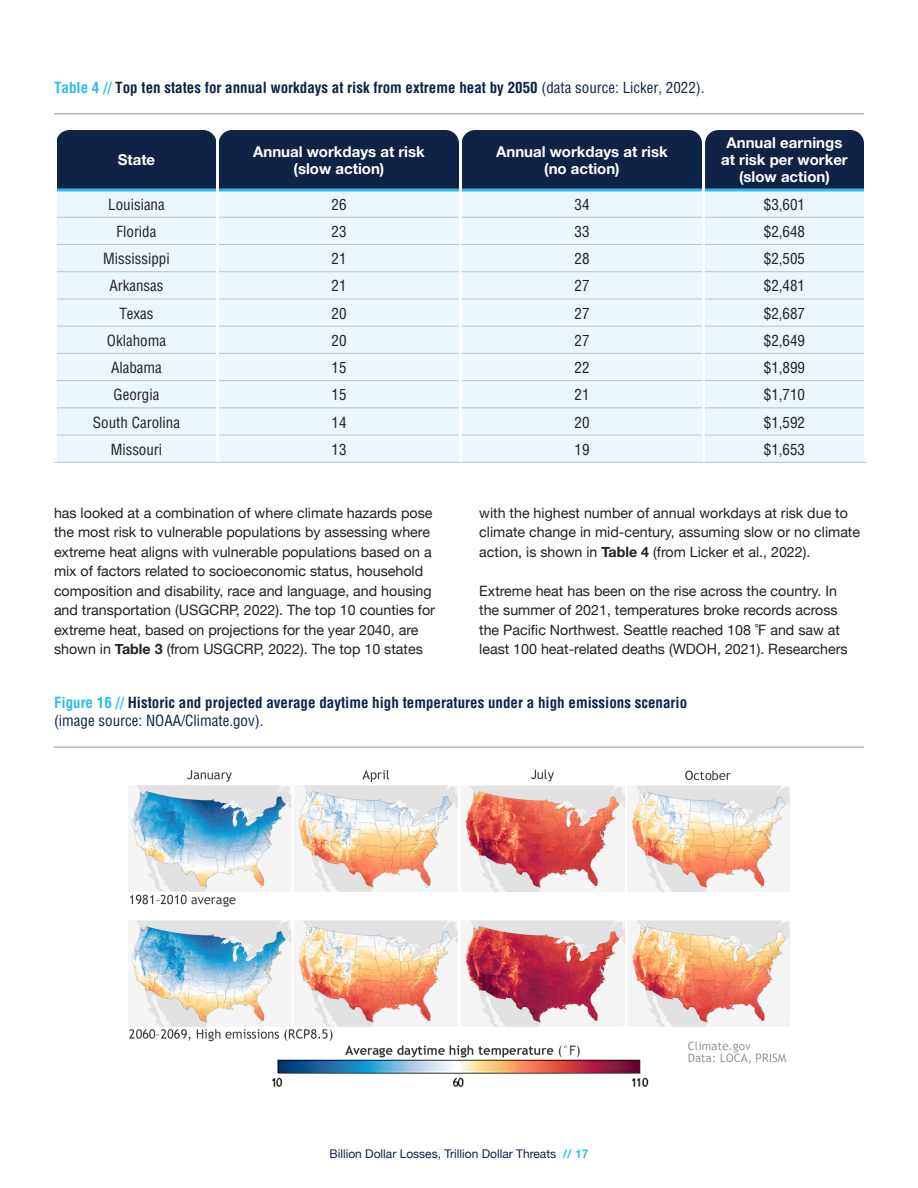
<style>
.page{position:relative;width:918px;height:1188px;background:#fff}
.page>*{position:absolute;margin:0;border:0;box-sizing:border-box;transform-origin:0 0}
.t1{font:700 condensed 15px/18px "Helvetica";color:#0e2345}
.Table_text{font:condensed 15px "Helvetica";color:#231f20}
.Table_HEad{font:700 15px/17.2px "Helvetica Neue LT Std";color:#fff;text-align:center}
.Text{font:14.25px/19.5px "Helvetica Neue";color:#231f20}
.t2{font:12px "Helvetica Neue";color:#0e2345}
.s1{color:#2cbcee}
.s2{font-weight:400}
.s3{font-weight:700}
.s4{font-family:"Helvetica Neue LT Std";font-weight:700;color:#2cbcee}
</style>
<div class="page">
<div style="left:57px;top:130px;width:807px;height:58px;background:#0e2345"></div>
<hr style="left:54px;top:113px;width:810px;height:1px;background:#939598">
<div style="left:57px;top:191px;width:807px;height:271px;background:#ebf7fc"></div>
<hr style="left:57px;top:217px;width:159px;height:1px;background:#c4c2c4">
<hr style="left:219px;top:217px;width:240px;height:1px;background:#c4c2c4">
<hr style="left:462px;top:217px;width:240px;height:1px;background:#c4c2c4">
<hr style="left:705px;top:217px;width:159px;height:1px;background:#c4c2c4">
<hr style="left:57px;top:244px;width:159px;height:1px;background:#c4c2c4">
<hr style="left:219px;top:244px;width:240px;height:1px;background:#c4c2c4">
<hr style="left:462px;top:244px;width:240px;height:1px;background:#c4c2c4">
<hr style="left:705px;top:244px;width:159px;height:1px;background:#c4c2c4">
<hr style="left:57px;top:271px;width:159px;height:1px;background:#c4c2c4">
<hr style="left:219px;top:271px;width:240px;height:1px;background:#c4c2c4">
<hr style="left:462px;top:271px;width:240px;height:1px;background:#c4c2c4">
<hr style="left:705px;top:271px;width:159px;height:1px;background:#c4c2c4">
<hr style="left:57px;top:299px;width:159px;height:1px;background:#c4c2c4">
<hr style="left:219px;top:299px;width:240px;height:1px;background:#c4c2c4">
<hr style="left:462px;top:299px;width:240px;height:1px;background:#c4c2c4">
<hr style="left:705px;top:299px;width:159px;height:1px;background:#c4c2c4">
<hr style="left:57px;top:326px;width:159px;height:1px;background:#c4c2c4">
<hr style="left:219px;top:326px;width:240px;height:1px;background:#c4c2c4">
<hr style="left:462px;top:326px;width:240px;height:1px;background:#c4c2c4">
<hr style="left:705px;top:326px;width:159px;height:1px;background:#c4c2c4">
<hr style="left:57px;top:353px;width:159px;height:1px;background:#c4c2c4">
<hr style="left:219px;top:353px;width:240px;height:1px;background:#c4c2c4">
<hr style="left:462px;top:353px;width:240px;height:1px;background:#c4c2c4">
<hr style="left:705px;top:353px;width:159px;height:1px;background:#c4c2c4">
<hr style="left:57px;top:380px;width:159px;height:1px;background:#c4c2c4">
<hr style="left:219px;top:380px;width:240px;height:1px;background:#c4c2c4">
<hr style="left:462px;top:380px;width:240px;height:1px;background:#c4c2c4">
<hr style="left:705px;top:380px;width:159px;height:1px;background:#c4c2c4">
<hr style="left:57px;top:407px;width:159px;height:1px;background:#c4c2c4">
<hr style="left:219px;top:407px;width:240px;height:1px;background:#c4c2c4">
<hr style="left:462px;top:407px;width:240px;height:1px;background:#c4c2c4">
<hr style="left:705px;top:407px;width:159px;height:1px;background:#c4c2c4">
<hr style="left:57px;top:435px;width:159px;height:1px;background:#c4c2c4">
<hr style="left:219px;top:435px;width:240px;height:1px;background:#c4c2c4">
<hr style="left:462px;top:435px;width:240px;height:1px;background:#c4c2c4">
<hr style="left:705px;top:435px;width:159px;height:1px;background:#c4c2c4">
<hr style="left:54px;top:462px;width:164px;height:1px;background:#c4c2c4">
<hr style="left:218px;top:462px;width:242px;height:1px;background:#c4c2c4">
<hr style="left:460px;top:462px;width:244px;height:1px;background:#c4c2c4">
<hr style="left:704px;top:462px;width:163px;height:1px;background:#c4c2c4">
<hr style="left:57px;top:188px;width:159px;height:3px;background:#2cbcee">
<hr style="left:219px;top:188px;width:240px;height:3px;background:#2cbcee">
<hr style="left:462px;top:188px;width:240px;height:3px;background:#2cbcee">
<hr style="left:705px;top:188px;width:159px;height:3px;background:#2cbcee">
<hr style="left:216px;top:130px;width:3px;height:60px;background:#fff">
<hr style="left:459px;top:130px;width:3px;height:60px;background:#fff">
<hr style="left:702px;top:130px;width:3px;height:60px;background:#fff">
<hr style="left:216px;top:190px;width:3px;height:27px;background:#fff">
<hr style="left:459px;top:190px;width:3px;height:27px;background:#fff">
<hr style="left:702px;top:190px;width:3px;height:27px;background:#fff">
<hr style="left:216px;top:217px;width:3px;height:27px;background:#fff">
<hr style="left:459px;top:217px;width:3px;height:27px;background:#fff">
<hr style="left:702px;top:217px;width:3px;height:27px;background:#fff">
<hr style="left:216px;top:244px;width:3px;height:28px;background:#fff">
<hr style="left:459px;top:244px;width:3px;height:28px;background:#fff">
<hr style="left:702px;top:244px;width:3px;height:28px;background:#fff">
<hr style="left:216px;top:272px;width:3px;height:27px;background:#fff">
<hr style="left:459px;top:272px;width:3px;height:27px;background:#fff">
<hr style="left:702px;top:272px;width:3px;height:27px;background:#fff">
<hr style="left:216px;top:299px;width:3px;height:27px;background:#fff">
<hr style="left:459px;top:299px;width:3px;height:27px;background:#fff">
<hr style="left:702px;top:299px;width:3px;height:27px;background:#fff">
<hr style="left:216px;top:326px;width:3px;height:27px;background:#fff">
<hr style="left:459px;top:326px;width:3px;height:27px;background:#fff">
<hr style="left:702px;top:326px;width:3px;height:27px;background:#fff">
<hr style="left:216px;top:353px;width:3px;height:28px;background:#fff">
<hr style="left:459px;top:353px;width:3px;height:28px;background:#fff">
<hr style="left:702px;top:353px;width:3px;height:28px;background:#fff">
<hr style="left:216px;top:381px;width:3px;height:27px;background:#fff">
<hr style="left:459px;top:381px;width:3px;height:27px;background:#fff">
<hr style="left:702px;top:381px;width:3px;height:27px;background:#fff">
<hr style="left:216px;top:408px;width:3px;height:27px;background:#fff">
<hr style="left:459px;top:408px;width:3px;height:27px;background:#fff">
<hr style="left:702px;top:408px;width:3px;height:27px;background:#fff">
<hr style="left:216px;top:435px;width:3px;height:27px;background:#fff">
<hr style="left:459px;top:435px;width:3px;height:27px;background:#fff">
<hr style="left:702px;top:435px;width:3px;height:27px;background:#fff">
<hr style="left:54px;top:747px;width:810px;height:1px;background:#939598">
<img style="left:129px;top:769px;width:661px;height:318px">
<p class="t1" style="left:54px;top:79px;width:652px"><span class="s1">Table 4 //</span> Top ten states for annual workdays at risk from extreme heat by 2050 <span class="s2">(data source: Licker, 2022).</span></p>
<p class="Table_HEad" style="left:118px;top:151px;width:39px">State</p>
<p class="Table_HEad" style="left:253px;top:142px;width:173px">Annual workdays at risk (slow action)</p>
<p class="Table_HEad" style="left:496px;top:142px;width:173px">Annual workdays at risk (no action)</p>
<p class="Table_HEad" style="left:721px;top:134px;width:128px">Annual earnings at risk per worker (slow action)</p>
<p class="Table_text" style="left:108px;top:195px;width:58px">Louisiana</p>
<p class="Table_text" style="left:332px;top:195px;width:16px">26</p>
<p class="Table_text" style="left:574px;top:195px;width:16px">34</p>
<p class="Table_text" style="left:764px;top:195px;width:43px">$3,601</p>
<p class="Table_text" style="left:117px;top:222px;width:41px">Florida</p>
<p class="Table_text" style="left:332px;top:222px;width:16px">23</p>
<p class="Table_text" style="left:574px;top:222px;width:16px">33</p>
<p class="Table_text" style="left:764px;top:222px;width:43px">$2,648</p>
<p class="Table_text" style="left:103px;top:249px;width:68px">Mississippi</p>
<p class="Table_text" style="left:332px;top:249px;width:16px">21</p>
<p class="Table_text" style="left:574px;top:249px;width:16px">28</p>
<p class="Table_text" style="left:764px;top:249px;width:43px">$2,505</p>
<p class="Table_text" style="left:109px;top:277px;width:56px">Arkansas</p>
<p class="Table_text" style="left:332px;top:277px;width:16px">21</p>
<p class="Table_text" style="left:574px;top:277px;width:16px">27</p>
<p class="Table_text" style="left:764px;top:277px;width:43px">$2,481</p>
<p class="Table_text" style="left:119px;top:304px;width:36px">Texas</p>
<p class="Table_text" style="left:332px;top:304px;width:16px">20</p>
<p class="Table_text" style="left:574px;top:304px;width:16px">27</p>
<p class="Table_text" style="left:764px;top:304px;width:43px">$2,687</p>
<p class="Table_text" style="left:107px;top:331px;width:61px">Oklahoma</p>
<p class="Table_text" style="left:332px;top:331px;width:16px">20</p>
<p class="Table_text" style="left:574px;top:331px;width:16px">27</p>
<p class="Table_text" style="left:764px;top:331px;width:43px">$2,649</p>
<p class="Table_text" style="left:111px;top:358px;width:52px">Alabama</p>
<p class="Table_text" style="left:332px;top:358px;width:16px">15</p>
<p class="Table_text" style="left:574px;top:358px;width:16px">22</p>
<p class="Table_text" style="left:764px;top:358px;width:43px">$1,899</p>
<p class="Table_text" style="left:114px;top:385px;width:47px">Georgia</p>
<p class="Table_text" style="left:332px;top:385px;width:16px">15</p>
<p class="Table_text" style="left:574px;top:385px;width:16px">21</p>
<p class="Table_text" style="left:764px;top:385px;width:43px">$1,710</p>
<p class="Table_text" style="left:93px;top:413px;width:89px">South Carolina</p>
<p class="Table_text" style="left:332px;top:413px;width:16px">14</p>
<p class="Table_text" style="left:574px;top:413px;width:16px">20</p>
<p class="Table_text" style="left:764px;top:413px;width:43px">$1,592</p>
<p class="Table_text" style="left:111px;top:440px;width:53px">Missouri</p>
<p class="Table_text" style="left:332px;top:440px;width:16px">13</p>
<p class="Table_text" style="left:574px;top:440px;width:16px">19</p>
<p class="Table_text" style="left:764px;top:440px;width:43px">$1,653</p>
<p class="Text" style="left:54px;top:504px;width:382px">has looked at a combination of where climate hazards pose the most risk to vulnerable populations by assessing where extreme heat aligns with vulnerable populations based on a mix of factors related to socioeconomic status, household composition and disability, race and language, and housing and transportation (USGCRP, 2022). The top 10 counties for extreme heat, based on projections for the year 2040, are shown in <span class="s3">Table 3</span> (from USGCRP, 2022). The top 10 states</p>
<p class="Text" style="left:479px;top:504px;width:382px">with the highest number of annual workdays at risk due to climate change in mid-century, assuming slow or no climate action, is shown in <span class="s3">Table 4</span> (from Licker et al., 2022).</p>
<p class="Text" style="left:479px;top:582px;width:370px">Extreme heat has been on the rise across the country. In the summer of 2021, temperatures broke records across the Pacific Northwest. Seattle reached 108 ˚F and saw at least 100 heat-related deaths (WDOH, 2021). Researchers</p>
<p class="t1" style="left:54px;top:694px;width:635px"><span class="s1">Figure 16 //</span> Historic and projected average daytime high temperatures under a high emissions scenario <span class="s2">(image source: NOAA/Climate.gov).</span></p>
<p class="t2" style="left:330px;top:1145px;width:260px">Billion Dollar Losses, Trillion Dollar Threats <span class="s4">// 17</span></p>
</div>
